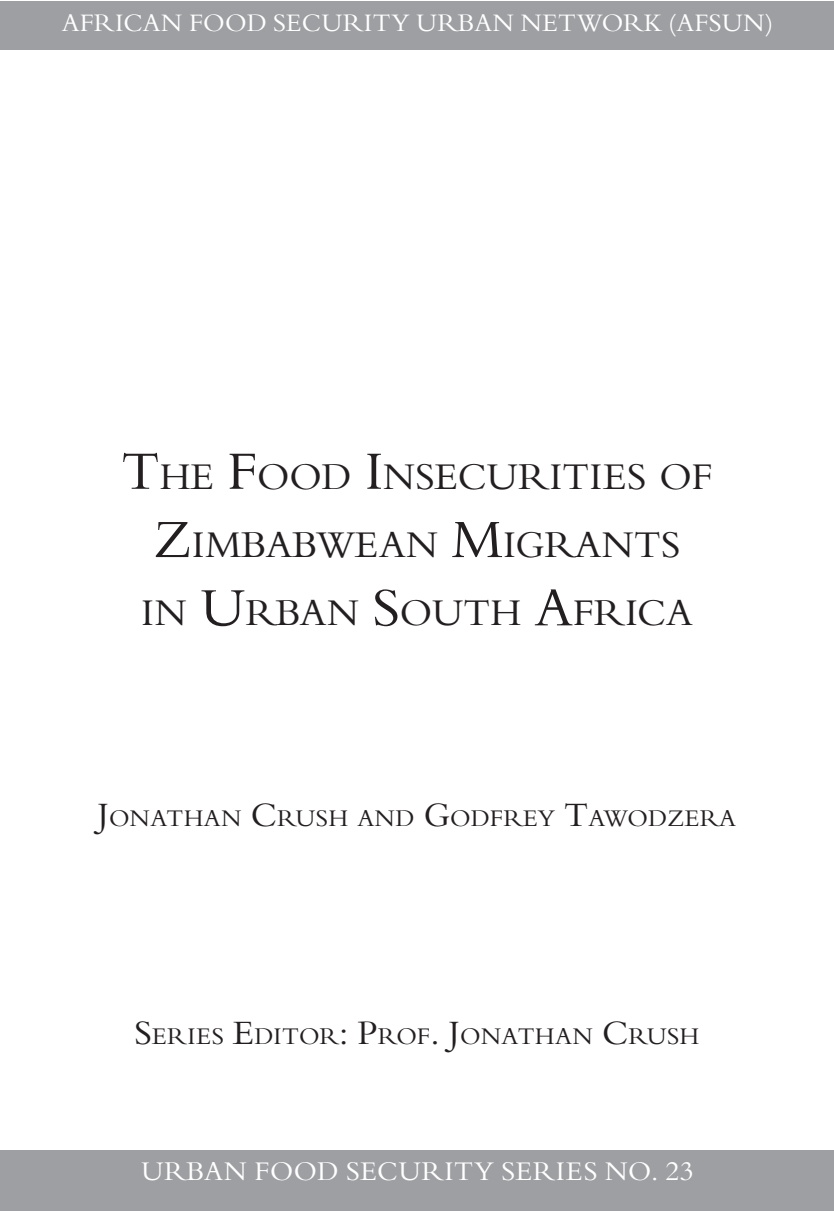
<style>
.page{position:relative;width:834px;height:1211px;background:#fff}
.page>*{position:absolute;margin:0;border:0;box-sizing:border-box;transform-origin:0 0}
.t1{font:36.75px/68.2px "Bergamo Std";color:#231f20;text-align:center}
.t2{font:26.25px "Bergamo Std";letter-spacing:.02em;color:#fff}
.t3{font:24.5px "Bergamo Std";letter-spacing:.01em;color:#fff}
.t4{font:23.28px "Bergamo Std";letter-spacing:.015em;color:#231f20}
.s1{font-size:52.5px}
.s2{font-size:33.25px}
</style>
<div class="page">
<div style="left:0;top:1px;width:833px;height:49px;background:#9d9fa2"></div>
<div style="left:0;top:1150px;width:833px;height:60px;background:#9d9fa2"></div>
<p class="t3" style="left:62px;top:9px;width:712px">AFRICAN FOOD SECURITY URBAN NETWORK (AFSUN)</p>
<h1 class="t1" style="left:121px;top:442px;width:592px"><span class="s1">T</span>HE <span class="s1">F</span>OOD <span class="s1">I</span>NSECURITIES OF<br><span class="s1">Z</span>IMBABWEAN <span class="s1">M</span>IGRANTS<br>IN <span class="s1">U</span>RBAN <span class="s1">S</span>OUTH <span class="s1">A</span>FRICA</h1>
<p class="t4" style="left:98px;top:804px;width:640px"><span class="s2">J</span>ONATHAN <span class="s2">C</span>RUSH AND <span class="s2">G</span>ODFREY <span class="s2">T</span>AWODZERA</p>
<p class="t4" style="left:134px;top:1023px;width:566px"><span class="s2">S</span>ERIES <span class="s2">E</span>DITOR<span class="s2">: P</span>ROF<span class="s2">. J</span>ONATHAN <span class="s2">C</span>RUSH</p>
<p class="t2" style="left:141px;top:1155px;width:554px">URBAN FOOD SECURITY SERIES NO. 23</p>
</div>
